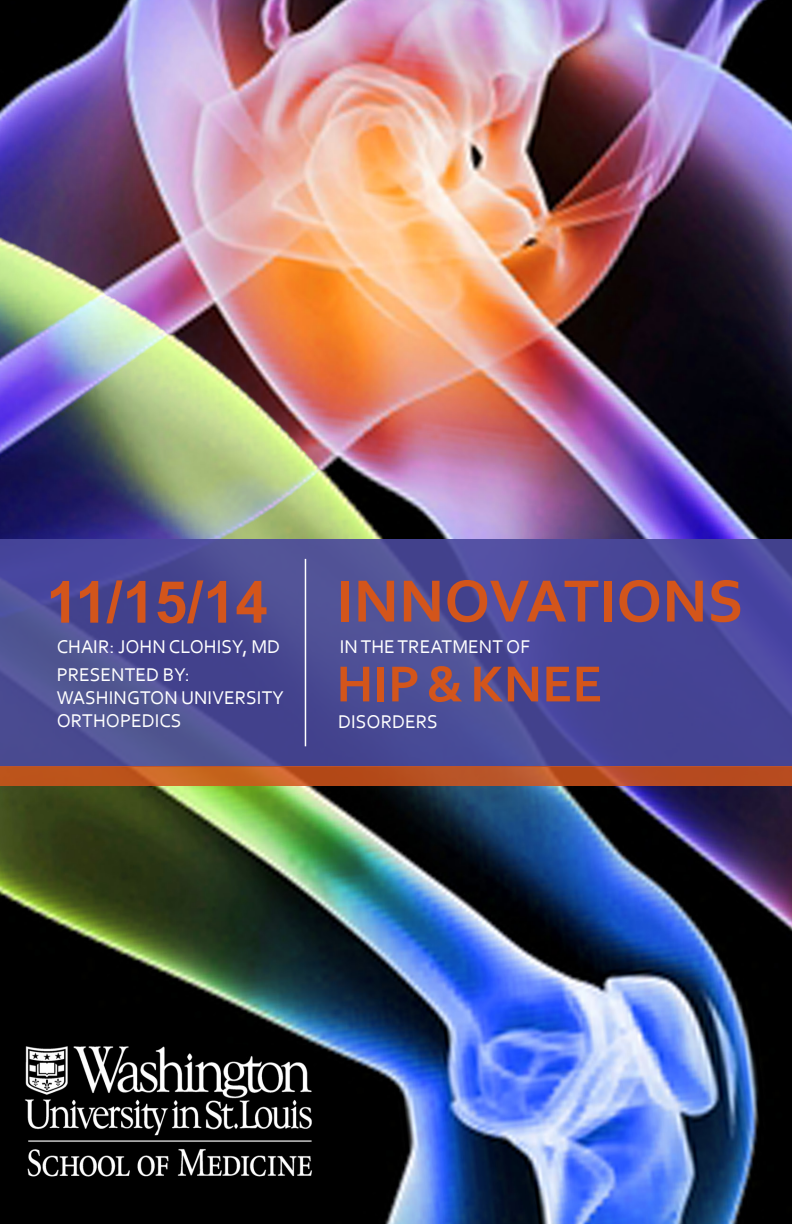
<style>
.page{position:relative;width:792px;height:1224px;background:#fff}
.page>*{position:absolute;margin:0;border:0;box-sizing:border-box;transform-origin:0 0}
.t1{font:700 62.4px "Corbel";color:#d3551b}
.t2{font:700 58px "Arial";color:#d3551b}
.t3{font:700 53px "Corbel";color:#d3551b}
.t4{font:19.4px/23.2px "Corbel";color:#fff}
</style>
<div class="page">
<img style="left:0;top:0;width:792px;height:1224px">
<svg style="left:0;top:539px;width:792px;height:227px;background:#4a4a96"></svg>
<svg style="left:0;top:766px;width:792px;height:19px;background:#bb5421"></svg>
<hr style="left:305px;top:559px;width:1px;height:187px;background:#fff">
<p class="t2" style="left:46px;top:564px;width:223px">11/15/14</p>
<p class="t1" style="left:336px;top:562px;width:409px">INNOVATIONS</p>
<p class="t4" style="left:57px;top:634px;width:225px">CHAIR: JOHN CLOHISY, MD</p>
<p class="t4" style="left:340px;top:635px;width:192px">IN THE TREATMENT OF</p>
<p class="t4" style="left:57px;top:662px;width:229px">PRESENTED BY:<br>WASHINGTON UNIVERSITY<br>ORTHOPEDICS</p>
<p class="t3" style="left:336px;top:651px;width:268px">HIP &amp;KNEE</p>
<p class="t4" style="left:338px;top:710px;width:101px">DISORDERS</p>
</div>
